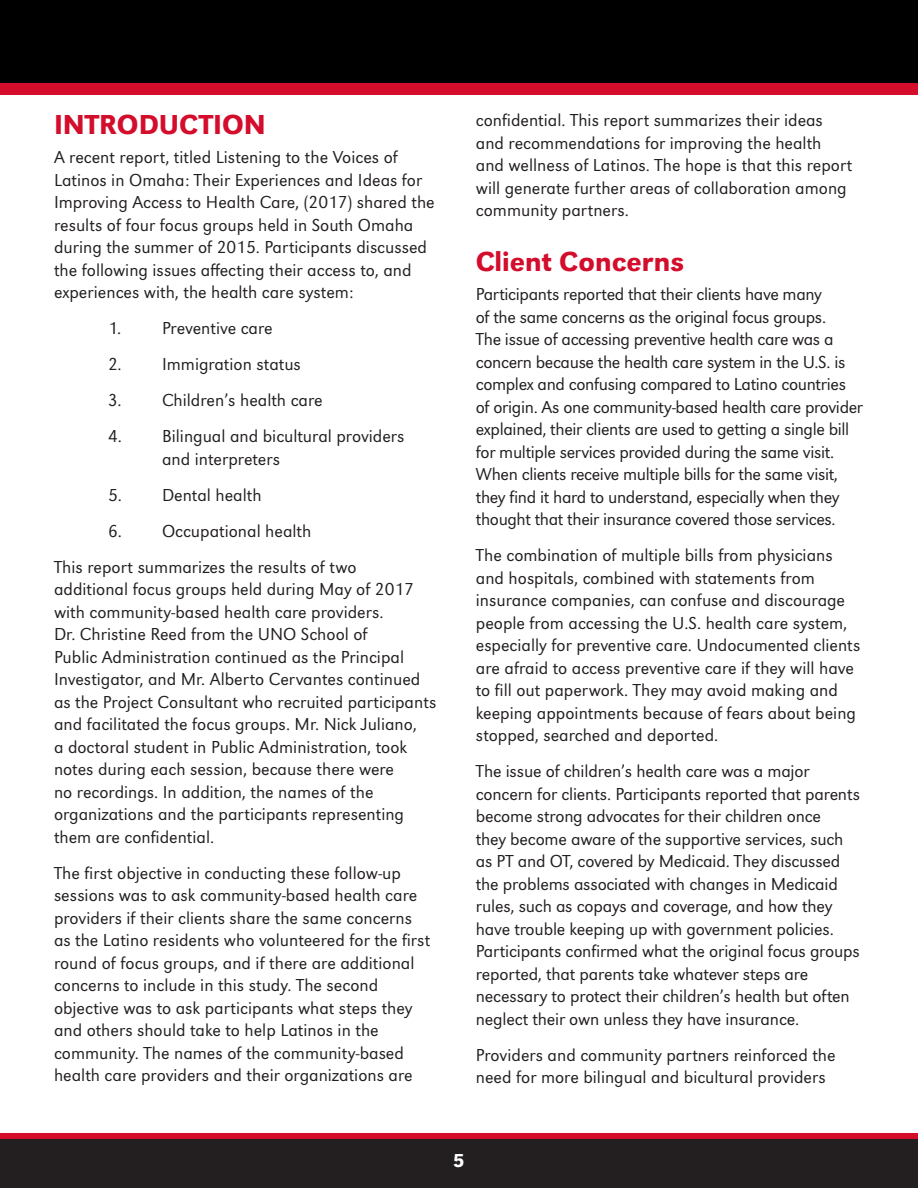
<style>
.page{position:relative;width:918px;height:1188px;background:#fff}
.page>*{position:absolute;margin:0;border:0;box-sizing:border-box;transform-origin:0 0}
.t1{font:500 28.5px "URW Grotesk";color:#d30d2b}
.t2{font:500 19.5px "URW Grotesk";color:#fff}
.body{font:300 18px/22.5px "URW Grotesk";color:#231f20}
.body-2{font:300 18px/22.5px "URW Grotesk";letter-spacing:-.02em;color:#231f20}
</style>
<div class="page">
<svg style="left:0;top:0;width:918px;height:95px;fill:#000"></svg>
<svg style="left:0;top:1133px;width:918px;height:55px"></svg>
<p class="t1" style="left:54px;top:108px;width:214px">INTRODUCTION</p>
<p class="body" style="left:54px;top:146px;width:382px">A recent report, titled Listening to the Voices of Latinos in Omaha: Their Experiences and Ideas for Improving Access to Health Care, (2017) shared the results of four focus groups held in South Omaha during the summer of 2015. Participants discussed the following issues affecting their access to, and experiences with, the health care system:</p>
<p class="body" style="left:108px;top:317px;width:166px">1. Preventive care</p>
<p class="body" style="left:108px;top:353px;width:194px">2. Immigration status</p>
<p class="body" style="left:108px;top:389px;width:216px">3. Children’s health care</p>
<p class="body" style="left:162px;top:425px;width:244px;text-indent:-54px">4. Bilingual and bicultural providers and interpreters</p>
<p class="body" style="left:108px;top:483px;width:155px">5. Dental health</p>
<p class="body" style="left:108px;top:519px;width:205px">6. Occupational health</p>
<p class="body" style="left:54px;top:555px;width:384px">This report summarizes the results of two<br>additional focus groups held during May of 2017 with community-based health care providers.<br>Dr. Christine Reed from the UNO School of<br>Public Administration continued as the Principal Investigator, and Mr. Alberto Cervantes continued as the Project Consultant who recruited participants and facilitated the focus groups. Mr. Nick Juliano,<br>a doctoral student in Public Administration, took notes during each session, because there were<br>no recordings. In addition, the names of the organizations and the participants representing them are confidential.</p>
<p class="body" style="left:54px;top:861px;width:378px">The first objective in conducting these follow-up sessions was to ask community-based health care providers if their clients share the same concerns as the Latino residents who volunteered for the first round of focus groups, and if there are additional concerns to include in this study. The second objective was to ask participants what steps they and others should take to help Latinos in the community. The names of the community-based health care providers and their organizations are</p>
<p class="body" style="left:476px;top:109px;width:378px">confidential. This report summarizes their ideas and recommendations for improving the health and wellness of Latinos. The hope is that this report will generate further areas of collaboration among community partners.</p>
<p class="t1" style="left:476px;top:245px;width:210px">Client Concerns</p>
<p class="body-2" style="left:476px;top:283px;width:389px">Participants reported that their clients have many<br>of the same concerns as the original focus groups.<br>The issue of accessing preventive health care was a concern because the health care system in the U.S. is complex and confusing compared to Latino countries of origin. As one community-based health care provider explained, their clients are used to getting a single bill for multiple services provided during the same visit.<br>When clients receive multiple bills for the same visit, they find it hard to understand, especially when they thought that their insurance covered those services.</p>
<p class="body" style="left:476px;top:544px;width:386px">The combination of multiple bills from physicians and hospitals, combined with statements from insurance companies, can confuse and discourage people from accessing the U.S. health care system, especially for preventive care. Undocumented clients are afraid to access preventive care if they will have to fill out paperwork. They may avoid making and keeping appointments because of fears about being stopped, searched and deported.</p>
<p class="body" style="left:476px;top:760px;width:386px">The issue of children’s health care was a major concern for clients. Participants reported that parents become strong advocates for their children once<br>they become aware of the supportive services, such as PT and OT, covered by Medicaid. They discussed the problems associated with changes in Medicaid rules, such as copays and coverage, and how they have trouble keeping up with government policies.<br>Participants confirmed what the original focus groups reported, that parents take whatever steps are necessary to protect their children’s health but often neglect their own unless they have insurance.</p>
<p class="body" style="left:476px;top:1044px;width:361px">Providers and community partners reinforced the need for more bilingual and bicultural providers</p>
<p class="t2" style="left:453px;top:1149px;width:13px">5</p>
</div>
